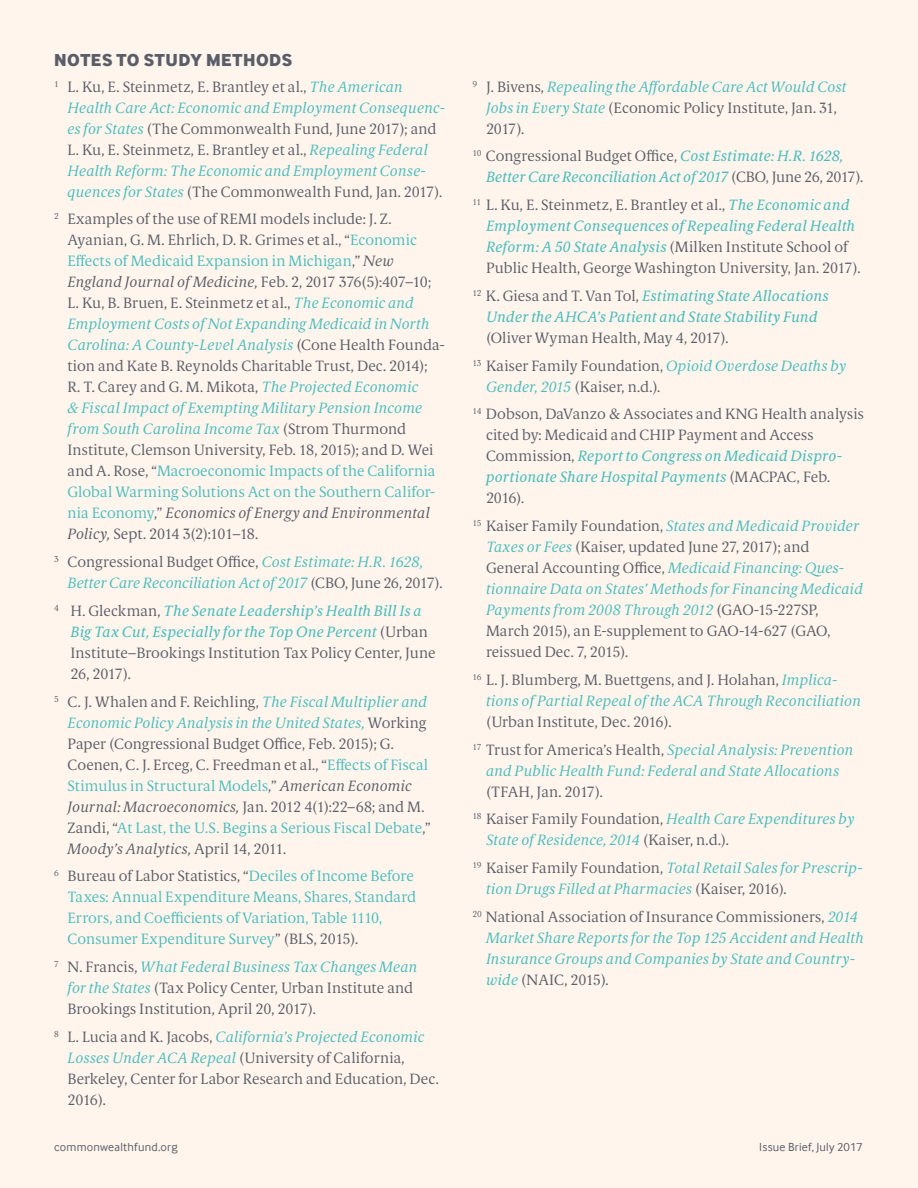
<style>
.page{position:relative;width:918px;height:1188px;background:#fff5ed}
.page>*{position:absolute;margin:0;border:0;box-sizing:border-box;transform-origin:0 0}
.Heads_-_All_Caps{font:18px "Inter Face X Bold";letter-spacing:.03em;color:#5a5e68}
.Body_Copy{font:300 15px/21px "Berlingske Serif Text";letter-spacing:.005em;color:#5a5e68}
.Body_Copy-2{font:italic 300 15px/21px "Berlingske Serif Text";letter-spacing:.005em;color:#4abcbc}
.Body_Copy-3{font:italic 15px/21px "Berlingske Serif Text";letter-spacing:.01em;color:#4abcbc}
.Body_Copy-4{font:300 15px/21px "Berlingske Serif Text";letter-spacing:.005em;color:#4abcbc}
.EndNotes{font:300 15px/21px "Berlingske Serif Text";color:#5a5e68}
.t1{font:12px "Inter Face";letter-spacing:.02em;color:#5a5e68}
.s1{font-style:normal;color:#5a5e68}
.s2{color:#4abcbc}
.s3{font-style:italic}
.s4{font-style:italic;color:#4abcbc}
.s5{font-weight:400;font-style:italic;color:#4abcbc}
.s6{color:#5a5e68}
.s7{font-weight:300;font-style:normal;color:#5a5e68}
</style>
<div class="page">
<p class="Heads_-_All_Caps" style="left:54px;top:49px;width:240px">NOTES TO STUDY METHODS</p>
<p class="Body_Copy-2" style="left:68px;top:75px;width:379px;text-indent:-14px"><sup>1</sup> <span class="s1">L. Ku, E. Steinmetz, E. Brantley et al.,</span> The American Health Care Act: Economic and Employment Consequenc&shy;es for States <span class="s1">(The Commonwealth Fund, June 2017); and L. Ku, E. Steinmetz, E. Brantley et al.,</span> Repealing Federal Health Reform: The Economic and Employment Conse&shy;quences for States <span class="s1">(The Commonwealth Fund, Jan. 2017).</span></p>
<p class="Body_Copy" style="left:68px;top:208px;width:379px;text-indent:-14px"><sup>2</sup> Examples of the use of REMI models include: J. Z.<br>Ayanian, G. M. Ehrlich, D. R. Grimes et al., “<span class="s2">Economic Effects of Medicaid Expansion in Michigan</span>,” <span class="s3">New England Journal of Medicine,</span> Feb. 2, 2017 376(5):407–10; L. Ku, B. Bruen, E. Steinmetz et al., <span class="s4">The Economic and Employment Costs of Not Expanding Medicaid in North Carolina: A County-Level Analysis</span> (Cone Health Founda&shy;tion and Kate B. Reynolds Charitable Trust, Dec. 2014);<br>R. T. Carey and G. M. Mikota, <span class="s4">The Projected Economic<br>&amp; Fiscal Impact of Exempting Military Pension Income from South Carolina Income Tax</span> (Strom Thurmond Institute, Clemson University, Feb. 18, 2015); and D. Wei and A. Rose, “<span class="s2">Macroeconomic Impacts of the California Global Warming Solutions Act on the Southern Califor&shy;nia Economy</span>,” <span class="s3">Economics of Energy and Environmental Policy,</span> Sept. 2014 3(2):101–18.</p>
<p class="Body_Copy-2" style="left:68px;top:550px;width:377px;text-indent:-14px"><sup>3</sup> <span class="s1">Congressional Budget Office,</span> Cost Estimate: H.R. 1628,<br>Better Care Reconciliation Act of 2017 <span class="s1">(CBO, June 26, 2017).</span></p>
<p class="EndNotes" style="left:70px;top:600px;width:367px;text-indent:-16px"><sup>4</sup> H. Gleckman, <span class="s5">The Senate Leadership’s Health Bill Is a Big Tax Cut, Especially for the Top One Percent</span> (Urban Institute–Brookings Institution Tax Policy Center, June 26, 2017).</p>
<p class="Body_Copy" style="left:68px;top:690px;width:365px;text-indent:-14px"><sup>5</sup> C. J. Whalen and F. Reichling, <span class="s4">The Fiscal Multiplier and Economic Policy Analysis in the United States,</span> Working Paper (Congressional Budget Office, Feb. 2015); G.<br>Coenen, C. J. Erceg, C. Freedman et al., “<span class="s2">Effects of Fiscal Stimulus in Structural Models</span>,” <span class="s3">American Economic Journal: Macroeconomics,</span> Jan. 2012 4(1):22–68; and M.<br>Zandi, “<span class="s2">At Last, the U.S. Begins a Serious Fiscal Debate</span>,” <span class="s3">Moody’s Analytics,</span> April 14, 2011.</p>
<p class="Body_Copy-4" style="left:68px;top:865px;width:350px;text-indent:-14px"><sup>6</sup> <span class="s6">Bureau of Labor Statistics, “</span>Deciles of Income Before Taxes: Annual Expenditure Means, Shares, Standard Errors, and Coefficients of Variation, Table 1110, Consumer Expenditure Survey<span class="s6">” (BLS, 2015).</span></p>
<p class="Body_Copy" style="left:68px;top:956px;width:351px;text-indent:-14px"><sup>7</sup> N. Francis, <span class="s4">What Federal Business Tax Changes Mean for the States</span> (Tax Policy Center, Urban Institute and<br>Brookings Institution, April 20, 2017).</p>
<p class="Body_Copy" style="left:68px;top:1026px;width:373px;text-indent:-14px"><sup>8</sup> L. Lucia and K. Jacobs, <span class="s4">California’s Projected Economic Losses Under ACA Repeal</span> (University of California, Berkeley, Center for Labor Research and Education, Dec.<br>2016).</p>
<p class="Body_Copy-2" style="left:486px;top:75px;width:362px;text-indent:-14px"><sup>9</sup> <span class="s1">J. Bivens,</span> Repealing the Affordable Care Act Would Cost<br>Jobs in Every State <span class="s1">(Economic Policy Institute, Jan. 31,<br>2017).</span></p>
<p class="Body_Copy-3" style="left:486px;top:145px;width:379px;text-indent:-14px"><sup>10</sup> <span class="s7">Congressional Budget Office,</span> Cost Estimate: H.R. 1628,<br>Better Care Reconciliation Act of 2017 <span class="s7">(CBO, June 26, 2017).</span></p>
<p class="Body_Copy" style="left:486px;top:194px;width:376px;text-indent:-14px"><sup>11</sup> L. Ku, E. Steinmetz, E. Brantley et al., <span class="s5">The Economic and Employment Consequences of Repealing Federal Health Reform: A 50 State Analysis</span> (Milken Institute School of Public Health, George Washington University, Jan. 2017).</p>
<p class="Body_Copy-3" style="left:486px;top:284px;width:344px;text-indent:-14px"><sup>12</sup> <span class="s7">K. Giesa and T. Van Tol,</span> Estimating State Allocations<br>Under the AHCA’s Patient and State Stability Fund <span class="s7">(Oliver Wyman Health, May 4, 2017).</span></p>
<p class="Body_Copy" style="left:486px;top:354px;width:362px;text-indent:-14px"><sup>13</sup> Kaiser Family Foundation, <span class="s4">Opioid Overdose Deaths by<br>Gender, 2015</span> (Kaiser, n.d.).</p>
<p class="Body_Copy" style="left:486px;top:403px;width:379px;text-indent:-14px"><sup>14</sup> Dobson, DaVanzo &amp; Associates and KNG Health analysis cited by: Medicaid and CHIP Payment and Access Commission, <span class="s5">Report to Congress on Medicaid Dispro&shy;portionate Share Hospital Payments</span> (MACPAC, Feb.<br>2016).</p>
<p class="Body_Copy" style="left:486px;top:515px;width:379px;text-indent:-14px"><sup>15</sup> Kaiser Family Foundation, <span class="s4">States and Medicaid Provider Taxes or Fees</span> (Kaiser, updated June 27, 2017); and General Accounting Office, <span class="s4">Medicaid Financing: Ques&shy;tionnaire Data on States’ Methods for Financing Medicaid Payments from 2008 Through 2012</span> (GAO-15-227SP, March 2015), an E-supplement to GAO-14-627 (GAO, reissued Dec. 7, 2015).</p>
<p class="Body_Copy" style="left:486px;top:669px;width:377px;text-indent:-14px"><sup>16</sup> L. J. Blumberg, M. Buettgens, and J. Holahan, <span class="s4">Implica&shy;tions of Partial Repeal of the ACA Through Reconciliation </span>(Urban Institute, Dec. 2016).</p>
<p class="Body_Copy-2" style="left:486px;top:738px;width:369px;text-indent:-14px"><sup>17</sup> <span class="s1">Trust for America’s Health,</span> Special Analysis: Prevention and Public Health Fund: Federal and State Allocations <span class="s1">(TFAH, Jan. 2017).</span></p>
<p class="Body_Copy-2" style="left:486px;top:808px;width:370px;text-indent:-14px"><sup>18</sup> <span class="s1">Kaiser Family Foundation,</span> Health Care Expenditures by<br>State of Residence, 2014 <span class="s1">(Kaiser, n.d.).</span></p>
<p class="Body_Copy-2" style="left:486px;top:856px;width:378px;text-indent:-14px"><sup>19</sup> <span class="s1">Kaiser Family Foundation,</span> Total Retail Sales for Prescrip&shy;tion Drugs Filled at Pharmacies <span class="s1">(Kaiser, 2016).</span></p>
<p class="Body_Copy-2" style="left:486px;top:905px;width:379px;text-indent:-14px"><sup>20</sup> <span class="s1">National Association of Insurance Commissioners,</span> 2014<br>Market Share Reports for the Top 125 Accident and Health Insurance Groups and Companies by State and Country&shy;wide <span class="s1">(NAIC, 2015).</span></p>
<p class="t1" style="left:54px;top:1140px;width:125px">commonwealthfund.org</p>
<p class="t1" style="left:759px;top:1140px;width:105px">Issue Brief, July 2017</p>
</div>
